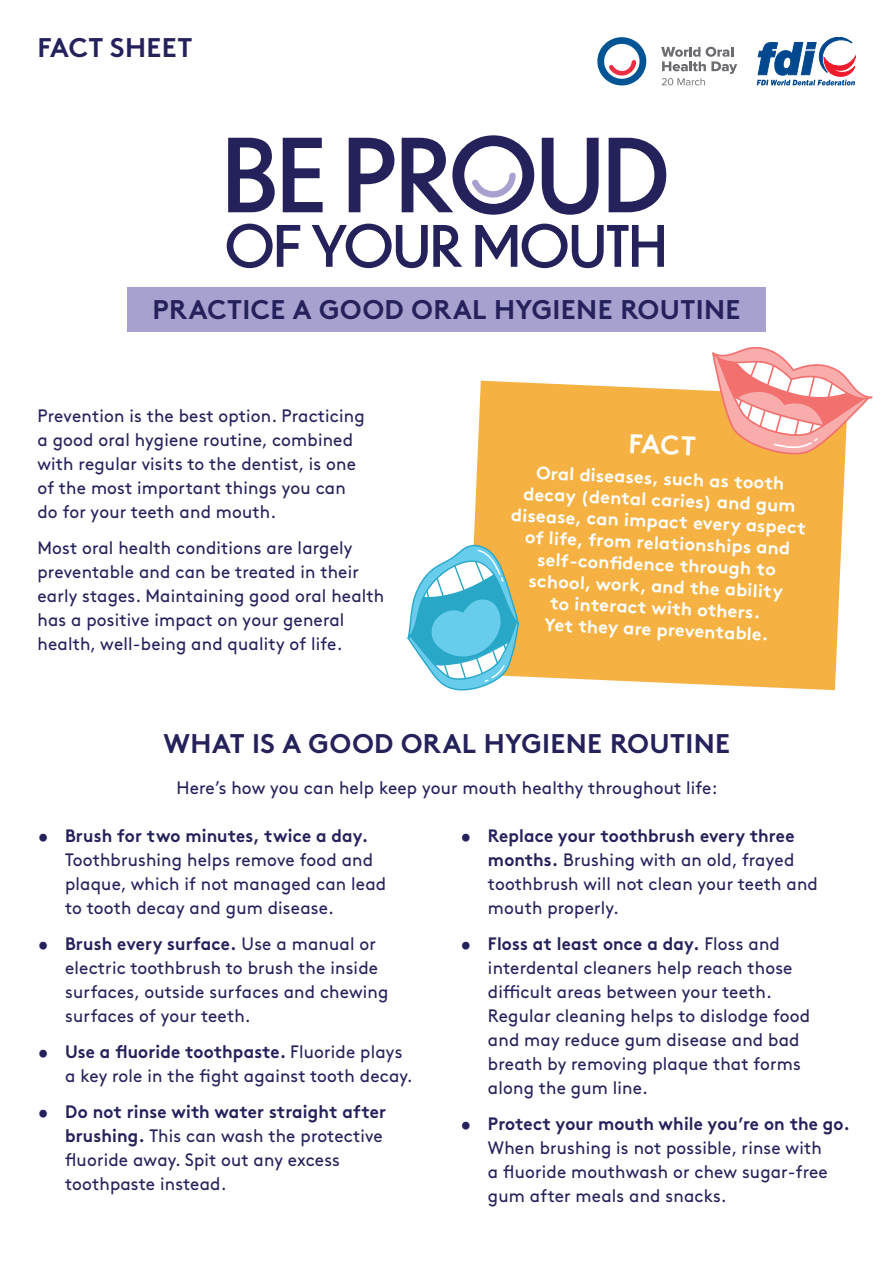
<style>
.page{position:relative;width:893px;height:1263px;background:#fff}
.page>*{position:absolute;margin:0;border:0;box-sizing:border-box;transform-origin:0 0}
.t1{font:700 27px "Brown";letter-spacing:.015em;color:#25225b}
.FACTS{font:700 27px "Brown";color:#fff}
.FACTSHEET_BODY{font:18px/24px "Brown";letter-spacing:.01em;color:#25225b;scale:.95 1}
.FACT_BODY{font:700 18px/21.6px "Brown";color:#fff;text-align:center}
.s1{font-weight:700}
</style>
<div class="page">
<div style="left:127px;top:287px;width:639px;height:45px;background:#a7a1cf"></div>
<svg style="left:228px;top:138px;width:47px;height:74px"></svg>
<svg style="left:283px;top:138px;width:40px;height:74px"></svg>
<svg style="left:349px;top:138px;width:45px;height:74px"></svg>
<svg style="left:542px;top:138px;width:57px;height:77px"></svg>
<svg style="left:609px;top:138px;width:57px;height:74px"></svg>
<svg style="left:227px;top:224px;width:73px;height:44px"></svg>
<svg style="left:312px;top:224px;width:150px;height:44px"></svg>
<svg style="left:475px;top:224px;width:189px;height:44px"></svg>
<svg style="left:402px;top:135px;width:132px;height:80px"></svg>
<svg style="left:597px;top:37px;width:50px;height:48px"></svg>
<svg style="left:661px;top:47px;width:76px;height:38px"></svg>
<svg style="left:757px;top:37px;width:98px;height:48px"></svg>
<div style="left:473px;top:381px;width:372px;height:309px;background:#f5b243"></div>
<svg style="left:407px;top:542px;width:113px;height:149px"></svg>
<svg style="left:711px;top:347px;width:162px;height:115px"></svg>
<p class="t1" style="left:38px;top:25px;width:156px">FACT SHEET</p>
<p class="t1" style="left:153px;top:288px;width:589px">PRACTICE A GOOD ORAL HYGIENE ROUTINE</p>
<p class="FACTSHEET_BODY" style="left:37px;top:402px;width:346px">Prevention is the best option. Practicing a good oral hygiene routine, combined with regular visits to the dentist, is one of the most important things you can do for your teeth and mouth.</p>
<p class="FACTSHEET_BODY" style="left:37px;top:534px;width:367px">Most oral health conditions are largely preventable and can be treated in their early stages. Maintaining good oral health has a positive impact on your general health, well-being and quality of life.</p>
<p class="FACTS" style="left:629px;top:422px;width:69px;rotate:2deg">FACT</p>
<p class="FACT_BODY" style="left:513px;top:460px;width:296px;rotate:2deg">Oral diseases, such as tooth decay (dental caries) and gum disease, can impact every aspect of life, from relationships and self-confi dence through to school, work, and the ability<br>to interact with others.<br>Yet they are preventable.</p>
<p class="t1" style="left:164px;top:721px;width:568px">WHAT IS A GOOD ORAL HYGIENE ROUTINE</p>
<p class="FACTSHEET_BODY" style="left:176px;top:774px;width:571px">Here’s how you can help keep your mouth healthy throughout life:</p>
<p class="FACTSHEET_BODY" style="left:65px;top:822px;width:339px;text-indent:-27px"><span class="s1">• Brush for two minutes, twice a day.<br></span>Toothbrushing helps remove food and plaque, which if not managed can lead to tooth decay and gum disease.</p>
<p class="FACTSHEET_BODY" style="left:65px;top:930px;width:342px;text-indent:-27px"><span class="s1">• Brush every surface.</span> Use a manual or electric toothbrush to brush the inside surfaces, outside surfaces and chewing surfaces of your teeth.</p>
<p class="FACTSHEET_BODY" style="left:65px;top:1038px;width:367px;text-indent:-27px"><span class="s1">• Use a fluoride toothpaste.</span> Fluoride plays a key role in the fight against tooth decay.</p>
<p class="FACTSHEET_BODY" style="left:65px;top:1098px;width:339px;text-indent:-27px"><span class="s1">• Do not rinse with water straight after brushing.</span> This can wash the protective fluoride away. Spit out any excess toothpaste instead.</p>
<p class="FACTSHEET_BODY" style="left:488px;top:822px;width:349px;text-indent:-27px"><span class="s1">• Replace your toothbrush every three months.</span> Brushing with an old, frayed toothbrush will not clean your teeth and mouth properly.</p>
<p class="FACTSHEET_BODY" style="left:488px;top:930px;width:341px;text-indent:-27px"><span class="s1">• Floss at least once a day.</span> Floss and interdental cleaners help reach those difficult areas between your teeth.<br>Regular cleaning helps to dislodge food and may reduce gum disease and bad breath by removing plaque that forms along the gum line.</p>
<p class="FACTSHEET_BODY" style="left:488px;top:1110px;width:383px;text-indent:-27px"><span class="s1">• Protect your mouth while you’re on the go.<br></span>When brushing is not possible, rinse with<br>a fluoride mouthwash or chew sugar-free gum after meals and snacks.</p>
</div>
